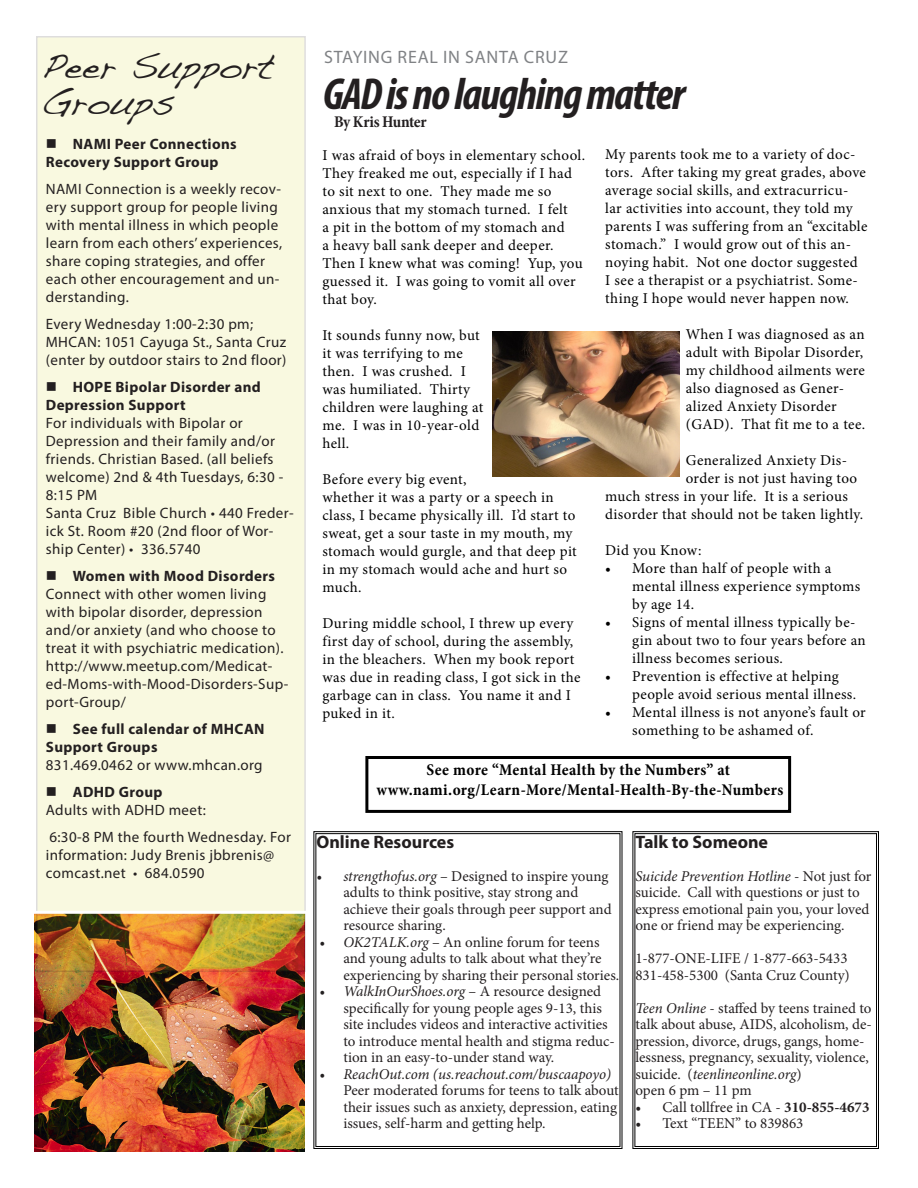
<style>
.page{position:relative;width:918px;height:1188px;background:#fff}
.page>*{position:absolute;margin:0;border:0;box-sizing:border-box;transform-origin:0 0}
.Headline_big{font:italic 700 condensed 45px "Myriad Pro";letter-spacing:-.03em;color:#231f20}
.t1{font:36px/36px "Handwriting Dakota";letter-spacing:-.005em;color:#231f20}
.t2{font:700 18px "Myriad Pro";color:#231f20}
.Kicker{font:18px "Myriad Pro";letter-spacing:.045em;color:#808285}
.t3{font:700 condensed 16.5px "Minion Pro";letter-spacing:.025em;color:#000}
.Headline_big-2{font:700 condensed 16.5px "Minion Pro";letter-spacing:-.025em;color:#231f20}
.t4{font:15px/18px "Minion Pro";letter-spacing:.025em;color:#000}
.t5{font:15px/16.5px "Minion Pro";color:#231f20}
.Sidebar_body{font:15px/18px "Myriad Pro";letter-spacing:.025em;color:#231f20}
.Sidebar_body-2{font:700 15px/18px "Myriad Pro";letter-spacing:.025em;color:#231f20}
.s1{font-weight:700}
.s2{font-weight:400}
.s3{font-style:italic}
</style>
<div class="page">
<img style="left:34px;top:914px;width:271px;height:238px">
<div style="left:37px;top:37px;width:268px;height:934px;background:#f9f9e0"></div>
<hr style="left:0;top:911px;width:310px;height:3px;background:#fff">
<svg style="left:313px;top:831px;width:310px;height:318px"></svg>
<div style="left:315px;top:833px;width:305px;height:314px;border:1px solid #000"></div>
<svg style="left:632px;top:831px;width:247px;height:318px"></svg>
<div style="left:634px;top:833px;width:243px;height:314px;border:1px solid #000"></div>
<div style="left:365px;top:756px;width:426px;height:57px;border:3px solid #000"></div>
<img style="left:493px;top:331px;width:187px;height:145px">
<p class="t1" style="left:41px;top:48px;width:234px">Peer Support<br>Groups</p>
<p class="Sidebar_body-2" style="left:46px;top:135px;width:192px">■ NAMI Peer Connections<br>Recovery Support Group</p>
<p class="Sidebar_body" style="left:46px;top:180px;width:238px">NAMI Connection is a weekly recov&shy;ery support group for people living with mental illness in which people learn from each others’ experiences, share coping strategies, and offer each other encouragement and un&shy;derstanding.</p>
<p class="Sidebar_body" style="left:46px;top:315px;width:242px">Every Wednesday 1:00-2:30 pm;<br>MHCAN: 1051 Cayuga St., Santa Cruz (enter by outdoor stairs to 2nd floor)</p>
<p class="Sidebar_body" style="left:46px;top:378px;width:249px">■ <span class="s1">HOPE Bipolar Disorder and<br>Depression Support<br></span>For individuals with Bipolar or<br>Depression and their family and/or friends. Christian Based. (all beliefs welcome) 2nd &amp; 4th Tuesdays, 6:30 -<br>8:15 PM<br>Santa Cruz Bible Church • 440 Freder&shy;ick St. Room #20 (2nd floor of Wor&shy;ship Center) • 336.5740</p>
<p class="Sidebar_body" style="left:46px;top:567px;width:244px">■ <span class="s1">Women with Mood Disorders<br></span>Connect with other women living with bipolar disorder, depression and/or anxiety (and who choose to treat it with psychiatric medication). http://www.meetup.com/Medicat&shy;ed-Moms-with-Mood-Disorders-Sup&shy;port-Group/</p>
<p class="Sidebar_body-2" style="left:46px;top:720px;width:220px">■ See full calendar of MHCAN<br>Support Groups<br><span class="s2">831.469.0462 or www.mhcan.org</span></p>
<p class="Sidebar_body" style="left:46px;top:783px;width:161px">■ <span class="s1">ADHD Group<br></span>Adults with ADHD meet:</p>
<p class="Sidebar_body" style="left:46px;top:828px;width:247px">6:30-8 PM the fourth Wednesday. For information: Judy Brenis jbbrenis@ comcast.net • 684.0590</p>
<p class="Kicker" style="left:324px;top:46px;width:245px">STAYING REAL IN SANTA CRUZ</p>
<p class="Headline_big" style="left:323px;top:66px;width:364px">GAD is no laughing matter</p>
<p class="Headline_big-2" style="left:334px;top:110px;width:94px">By Kris Hunter</p>
<p class="t4" style="left:322px;top:146px;width:264px">I was afraid of boys in elementary school.<br>They freaked me out, especially if I had to sit next to one. They made me so anxious that my stomach turned. I felt<br>a pit in the bottom of my stomach and<br>a heavy ball sank deeper and deeper.<br>Then I knew what was coming! Yup, you guessed it. I was going to vomit all over that boy.</p>
<p class="t4" style="left:322px;top:326px;width:162px">It sounds funny now, but it was terrifying to me then. I was crushed. I was humiliated. Thirty children were laughing at me. I was in 10-year-old hell.</p>
<p class="t4" style="left:322px;top:470px;width:256px">Before every big event,<br>whether it was a party or a speech in class, I became physically ill. I’d start to sweat, get a sour taste in my mouth, my stomach would gurgle, and that deep pit in my stomach would ache and hurt so much.</p>
<p class="t4" style="left:322px;top:614px;width:259px">During middle school, I threw up every first day of school, during the assembly, in the bleachers. When my book report was due in reading class, I got sick in the garbage can in class. You name it and I puked in it.</p>
<p class="t4" style="left:605px;top:146px;width:264px">My parents took me to a variety of doc&shy;tors. After taking my great grades, above average social skills, and extracurricu&shy;lar activities into account, they told my parents I was suffering from an “excitable stomach.” I would grow out of this an&shy;noying habit. Not one doctor suggested<br>I see a therapist or a psychiatrist. Some&shy;thing I hope would never happen now.</p>
<p class="t4" style="left:686px;top:326px;width:181px">When I was diagnosed as an adult with Bipolar Disorder, my childhood ailments were also diagnosed as Gener&shy;alized Anxiety Disorder (GAD). That fit me to a tee.</p>
<p class="t4" style="left:686px;top:452px;width:163px">Generalized Anxiety Dis-</p>
<p class="t4" style="left:686px;top:470px;width:173px">order is not just having too</p>
<p class="t4" style="left:605px;top:488px;width:244px">much stress in your life. It is a serious</p>
<p class="t4" style="left:605px;top:506px;width:259px">disorder that should not be taken lightly.</p>
<p class="t4" style="left:605px;top:542px;width:98px">Did you Know:</p>
<p class="t4" style="left:632px;top:560px;width:229px;text-indent:-27px">• More than half of people with a mental illness experience symptoms by age 14.</p>
<p class="t4" style="left:632px;top:614px;width:235px;text-indent:-27px">• Signs of mental illness typically be&shy;gin about two to four years before an illness becomes serious.</p>
<p class="t4" style="left:632px;top:668px;width:226px;text-indent:-27px">• Prevention is effective at helping people avoid serious mental illness.</p>
<p class="t4" style="left:632px;top:704px;width:235px;text-indent:-27px">• Mental illness is not anyone’s fault or something to be ashamed of.</p>
<p class="t3" style="left:426px;top:759px;width:305px">See more “Mental Health by the Numbers” at</p>
<p class="t3" style="left:377px;top:779px;width:408px">www.nami.org/Learn-More/Mental-Health-By-the-Numbers</p>
<p class="t2" style="left:316px;top:830px;width:139px">Online Resources</p>
<p class="t5" style="left:343px;top:868px;width:270px;text-indent:-27px"><span class="s3">• strengthofus.org</span> – Designed to inspire young adults to think positive, stay strong and achieve their goals through peer support and resource sharing.</p>
<p class="t5" style="left:343px;top:934px;width:277px;text-indent:-24px"><span class="s3">• OK2TALK.org</span> – An online forum for teens and young adults to talk about what they’re experiencing by sharing their personal stories.</p>
<p class="t5" style="left:343px;top:983px;width:273px;text-indent:-24px"><span class="s3">• WalkInOurShoes.org</span> – A resource designed specifically for young people ages 9-13, this site includes videos and interactive activities to introduce mental health and stigma reduc&shy;tion in an easy-to-under stand way.</p>
<p class="t5" style="left:343px;top:1066px;width:277px;text-indent:-24px"><span class="s3">• ReachOut.com (us.reachout.com/buscaapoyo)<br></span>Peer moderated forums for teens to talk about their issues such as anxiety, depression, eating issues, self-harm and getting help.</p>
<p class="t2" style="left:635px;top:830px;width:134px">Talk to Someone</p>
<p class="t5" style="left:635px;top:868px;width:238px"><span class="s3">Suicide Prevention Hotline</span> - Not just for suicide. Call with questions or just to express emotional pain you, your loved one or friend may be experiencing.</p>
<p class="t5" style="left:635px;top:950px;width:214px">1-877-ONE-LIFE / 1-877-663-5433</p>
<p class="t5" style="left:635px;top:967px;width:216px">831-458-5300 (Santa Cruz County)</p>
<p class="t5" style="left:635px;top:1000px;width:238px"><span class="s3">Teen Online</span> - staffed by teens trained to talk about abuse, AIDS, alcoholism, de&shy;pression, divorce, drugs, gangs, home&shy;lessness, pregnancy, sexuality, violence, suicide. (<span class="s3">teenlineonline.org</span>)</p>
<p class="t5" style="left:635px;top:1082px;width:118px">open 6 pm – 11 pm</p>
<p class="t5" style="left:635px;top:1099px;width:236px">• Call tollfree in CA - <span class="s1">310-855-4673</span></p>
<p class="t5" style="left:635px;top:1115px;width:170px">• Text “TEEN” to 839863</p>
</div>
